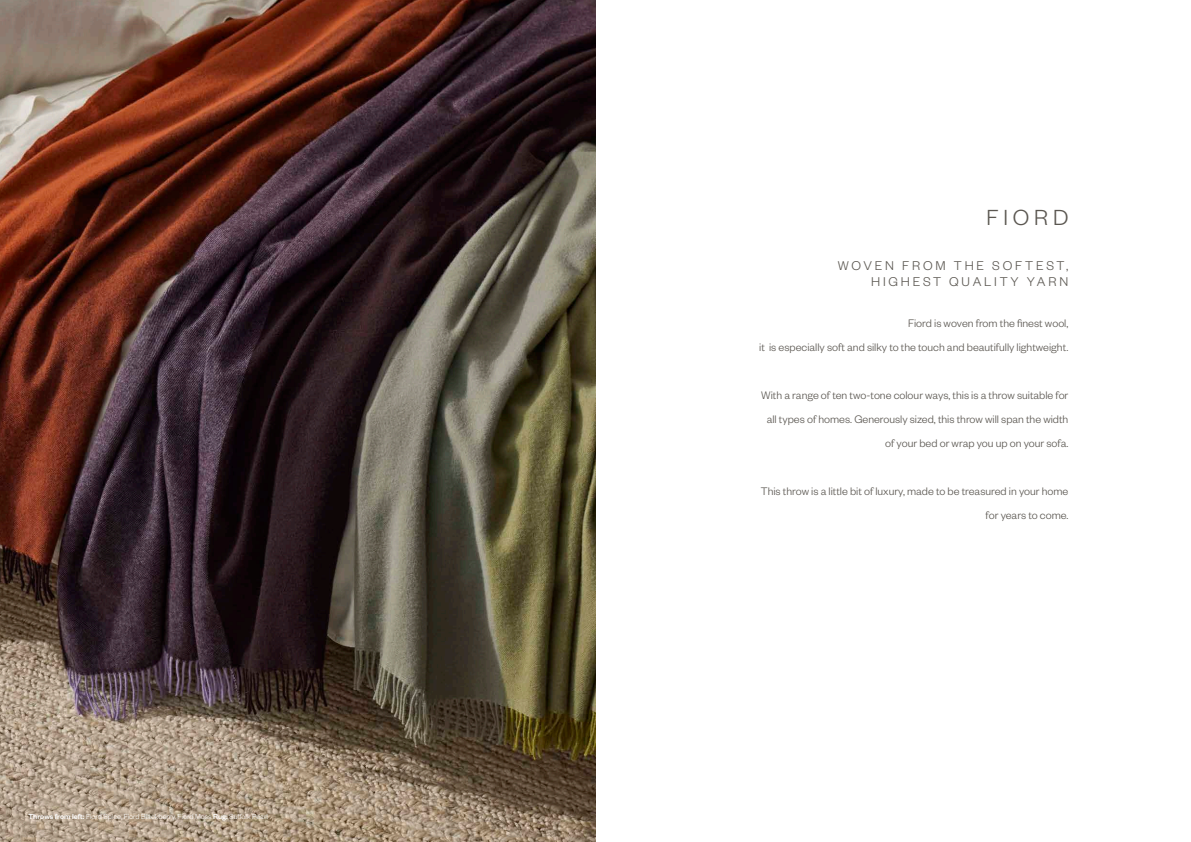
<style>
.page{position:relative;width:1191px;height:842px;background:#fff}
.page>*{position:absolute;margin:0;border:0;box-sizing:border-box;transform-origin:0 0}
.t1{font:300 24px "Founders Grotesk";letter-spacing:.2em;color:#5b5751}
.t2{font:300 14px "Founders Grotesk";letter-spacing:.2em;color:#5b5751}
.t3{font:300 12px/24px "Founders Grotesk";color:#5b5751;text-align:right}
.t4{font:300 8px "Founders Grotesk";color:#fff}
.s1{font-weight:500}
</style>
<div class="page">
<img style="left:0;top:0;width:595px;height:842px">
<p class="t4" style="left:28px;top:811px;width:241px"><span class="s1">Throws from left:</span> Fiord Spice, Fiord Blackberry, Fiord Moss <span class="s1">Rug:</span> Suffolk Pearl</p>
<p class="t1" style="left:986px;top:203px;width:83px">FIORD</p>
<p class="t2" style="left:837px;top:257px;width:232px">WOVEN FROM THE SOFTEST,</p>
<p class="t2" style="left:871px;top:273px;width:199px">HIGHEST QUALITY YARN</p>
<p class="t3" style="left:908px;top:311px;width:162px">Fiord is woven from the finest wool,</p>
<p class="t3" style="left:759px;top:335px;width:311px">it is especially soft and silky to the touch and beautifully lightweight.</p>
<p class="t3" style="left:761px;top:383px;width:309px">With a range of ten two-tone colour ways, this is a throw suitable for all types of homes. Generously sized, this throw will span the width of your bed or wrap you up on your sofa.</p>
<p class="t3" style="left:761px;top:479px;width:309px">This throw is a little bit of luxury, made to be treasured in your home for years to come.</p>
</div>
